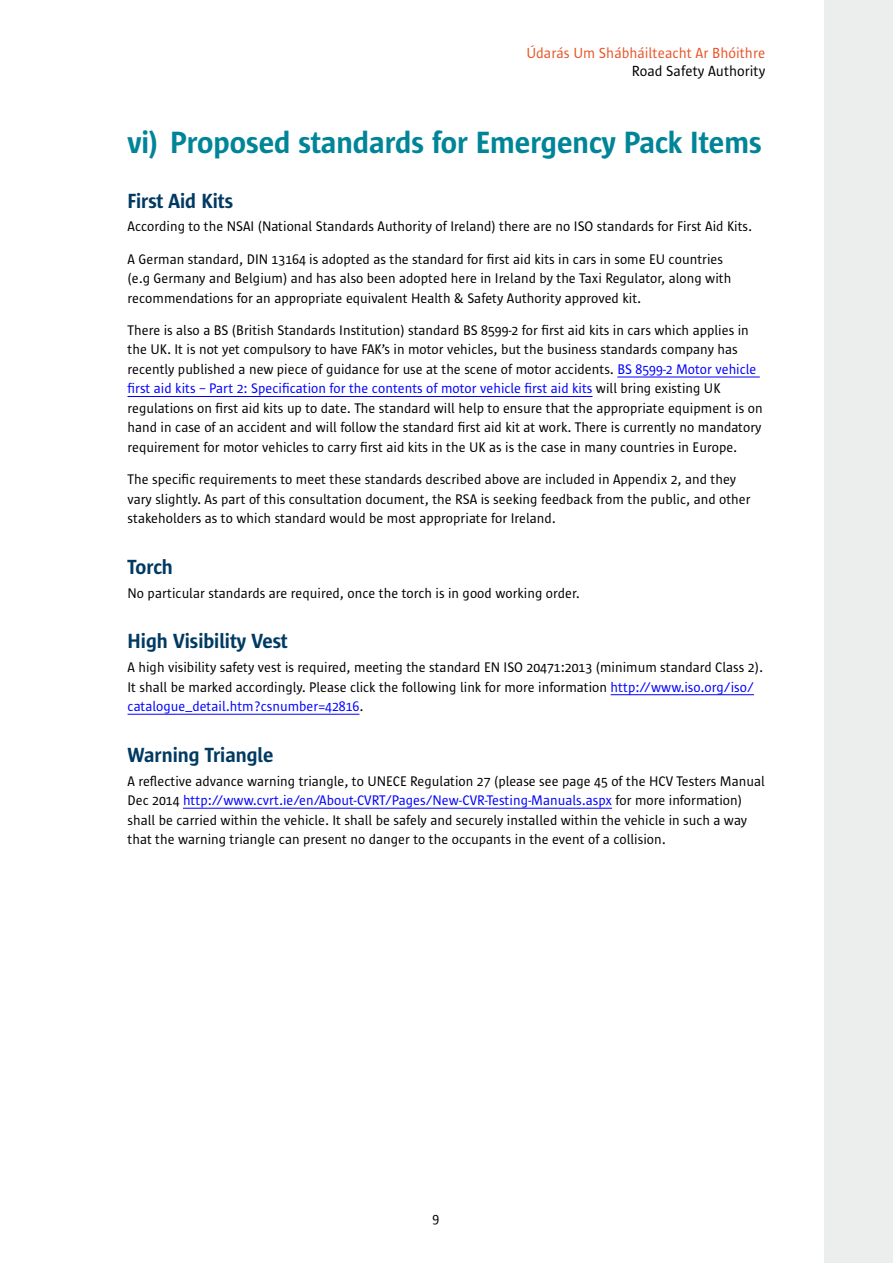
<style>
.page{position:relative;width:893px;height:1263px;background:#fff}
.page>*{position:absolute;margin:0;border:0;box-sizing:border-box;transform-origin:0 0}
.t1{font:600 31.5px "Sun Sans";color:#008598}
.t2{font:600 21px "Sun Sans";color:#003a62}
.t3{font:15px "Sun Sans";color:#e85427}
.t4{font:15px "Sun Sans";color:#000}
.t5{font:14.25px/19.5px "Sun Sans";color:#000}
.s1{color:#00f}
</style>
<div class="page">
<div style="left:825px;top:0;width:68px;height:1263px;background:#eceded"></div>
<hr style="left:617px;top:377px;width:143px;height:1px;background:#00f">
<hr style="left:128px;top:396px;width:464px;height:1px;background:#00f">
<hr style="left:611px;top:694px;width:143px;height:1px;background:#00f">
<hr style="left:128px;top:714px;width:231px;height:1px;background:#00f">
<hr style="left:183px;top:808px;width:429px;height:1px;background:#00f">
<p class="t3" style="left:526px;top:46px;width:241px">Údarás Um Shábháilteacht Ar Bhóithre</p>
<p class="t4" style="left:632px;top:64px;width:135px">Road Safety Authority</p>
<h1 class="t1" style="left:128px;top:126px;width:636px">vi) Proposed standards for Emergency Pack Items</h1>
<h2 class="t2" style="left:128px;top:190px;width:107px">First Aid Kits</h2>
<p class="t5" style="left:128px;top:217px;width:626px">According to the NSAI (National Standards Authority of Ireland) there are no ISO standards for First Aid Kits.</p>
<p class="t5" style="left:128px;top:249px;width:605px">A German standard, DIN 13164 is adopted as the standard for first aid kits in cars in some EU countries (e.g Germany and Belgium) and has also been adopted here in Ireland by the Taxi Regulator, along with recommendations for an appropriate equivalent Health &amp; Safety Authority approved kit.</p>
<p class="t5" style="left:128px;top:321px;width:637px">There is also a BS (British Standards Institution) standard BS 8599-2 for first aid kits in cars which applies in the UK. It is not yet compulsory to have FAK’s in motor vehicles, but the business standards company has recently published a new piece of guidance for use at the scene of motor accidents. <span class="s1">BS 8599-2 Motor vehicle first aid kits – Part 2: Specification for the contents of motor vehicle first aid kits</span> will bring existing UK regulations on first aid kits up to date. The standard will help to ensure that the appropriate equipment is on hand in case of an accident and will follow the standard first aid kit at work. There is currently no mandatory requirement for motor vehicles to carry first aid kits in the UK as is the case in many countries in Europe.</p>
<p class="t5" style="left:128px;top:470px;width:625px">The specific requirements to meet these standards described above are included in Appendix 2, and they vary slightly. As part of this consultation document, the RSA is seeking feedback from the public, and other stakeholders as to which standard would be most appropriate for Ireland.</p>
<h2 class="t2" style="left:128px;top:556px;width:47px">Torch</h2>
<p class="t5" style="left:128px;top:583px;width:454px">No particular standards are required, once the torch is in good working order.</p>
<h2 class="t2" style="left:128px;top:630px;width:162px">High Visibility Vest</h2>
<p class="t5" style="left:128px;top:658px;width:637px">A high visibility safety vest is required, meeting the standard EN ISO 20471:2013 (minimum standard Class 2).<br>It shall be marked accordingly. Please click the following link for more information <span class="s1">http://www.iso.org/iso/ catalogue_detail.htm?csnumber=42816</span>.</p>
<h2 class="t2" style="left:128px;top:744px;width:147px">Warning Triangle</h2>
<p class="t5" style="left:128px;top:771px;width:639px">A reflective advance warning triangle, to UNECE Regulation 27 (please see page 45 of the HCV Testers Manual Dec 2014 <span class="s1">http://www.cvrt.ie/en/About-CVRT/Pages/New-CVR-Testing-Manuals.aspx</span> for more information) shall be carried within the vehicle. It shall be safely and securely installed within the vehicle in such a way that the warning triangle can present no danger to the occupants in the event of a collision.</p>
<p class="t5" style="left:432px;top:1209px;width:8px">9</p>
</div>
